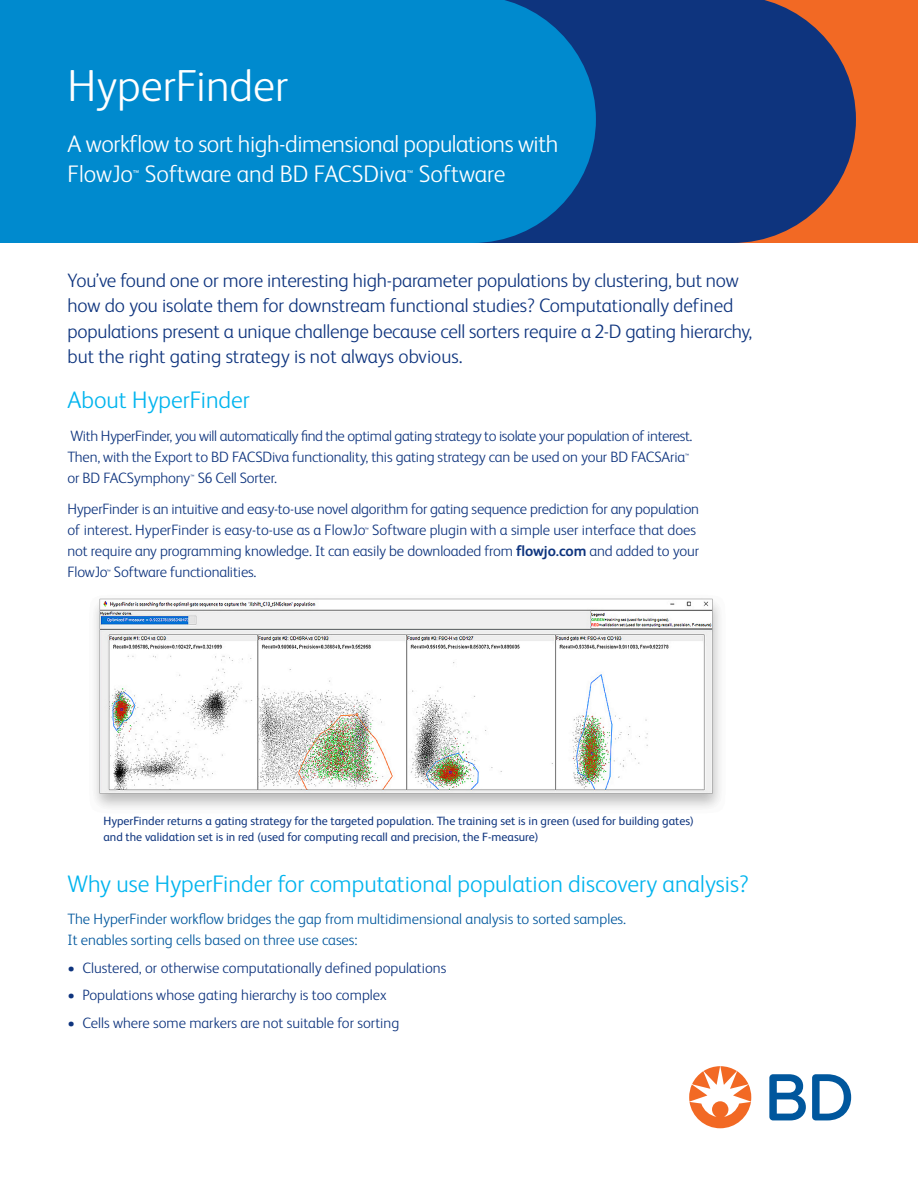
<style>
.page{position:relative;width:918px;height:1188px;background:#fff}
.page>*{position:absolute;margin:0;border:0;box-sizing:border-box;transform-origin:0 0}
.Headline_3{font:300 45px "FS Albert Pro";color:#fff}
.Subhead_3{font:300 24px "FS Albert Pro";color:#00b4ee}
.Headline_3-2{font:300 24px/30px "FS Albert Pro";letter-spacing:-.02em;color:#fff}
.Headline_3-3{font:300 24px "FS Albert Pro";color:#fff}
.Introductory_Text{font:300 19.5px/25.5px "FS Albert Pro";letter-spacing:-.01em;color:#0e347e}
.t1{font:300 15px/21px "FS Albert Pro";letter-spacing:-.01em;color:#0e347e}
.t2{font:300 15px/21px "FS Albert Pro";color:#00579d}
.t3{font:12px/15.8px "FS Albert Pro";color:#0e347e}
.Headline_3-4{font:10.05px "FS Albert Pro";color:#fff}
.t4{font:6.3px "FS Albert Pro";color:#0e347e}
.s1{font-weight:700}
</style>
<div class="page">
<img style="left:94px;top:598px;width:626px;height:210px">
<div style="left:697px;top:0;width:221px;height:243px;background:#f26924"></div>
<svg style="left:596px;top:0;width:260px;height:243px;background:#223875"></svg>
<div style="left:0;top:0;width:596px;height:243px;background:#008ace"></div>
<svg style="left:769px;top:1074px;width:82px;height:46px"></svg>
<svg style="left:689px;top:1066px;width:62px;height:62px"></svg>
<p class="Headline_3" style="left:68px;top:55px;width:222px">HyperFinder</p>
<p class="Headline_3-2" style="left:68px;top:128px;width:492px">A workflow to sort high-dimensional populations with<br>FlowJo</p>
<p class="Headline_3-4" style="left:133px;top:166px;width:8px">™</p>
<p class="Headline_3-3" style="left:145px;top:158px;width:264px">Software and BD FACSDiva</p>
<p class="Headline_3-4" style="left:407px;top:166px;width:8px">™</p>
<p class="Headline_3-3" style="left:419px;top:158px;width:88px">Software</p>
<p class="Introductory_Text" style="left:68px;top:266px;width:686px">You’ve found one or more interesting high-parameter populations by clustering, but now how do you isolate them for downstream functional studies? Computationally defined populations present a unique challenge because cell sorters require a 2-D gating hierarchy, but the right gating strategy is not always obvious.</p>
<p class="Subhead_3" style="left:68px;top:384px;width:184px">About HyperFinder</p>
<p class="t1" style="left:68px;top:424px;width:627px">With HyperFinder, you will automatically find the optimal gating strategy to isolate your population of interest.<br>Then, with the Export to BD FACSDiva functionality, this gating strategy can be used on your BD FACSAria</p>
<p class="t4" style="left:685px;top:452px;width:6px">™</p>
<p class="t1" style="left:68px;top:466px;width:124px">or BD FACSymphony</p>
<p class="t4" style="left:191px;top:473px;width:6px">™</p>
<p class="t1" style="left:198px;top:466px;width:81px">S6 Cell Sorter.</p>
<p class="t1" style="left:68px;top:497px;width:633px">HyperFinder is an intuitive and easy-to-use novel algorithm for gating sequence prediction for any population of interest. HyperFinder is easy-to-use as a FlowJo Software plugin with a simple user interface that does</p>
<p class="t4" style="left:365px;top:525px;width:6px">™</p>
<p class="t1" style="left:68px;top:539px;width:633px">not require any programming knowledge. It can easily be downloaded from <span class="s1">flowjo.com</span> and added to your<br>FlowJo Software functionalities.</p>
<p class="t4" style="left:107px;top:567px;width:6px">™</p>
<p class="t3" style="left:103px;top:812px;width:592px">HyperFinder returns a gating strategy for the targeted population. The training set is in green (used for building gates) and the validation set is in red (used for computing recall and precision, the F-measure)</p>
<p class="Subhead_3" style="left:68px;top:867px;width:683px">Why use HyperFinder for computational population discovery analysis?</p>
<p class="t2" style="left:68px;top:907px;width:560px">The HyperFinder workflow bridges the gap from multidimensional analysis to sorted samples.<br>It enables sorting cells based on three use cases:</p>
<p class="t1" style="left:68px;top:956px;width:380px">• Clustered, or otherwise computationally defined populations</p>
<p class="t1" style="left:68px;top:984px;width:321px">• Populations whose gating hierarchy is too complex</p>
<p class="t1" style="left:68px;top:1011px;width:333px">• Cells where some markers are not suitable for sorting</p>
</div>
